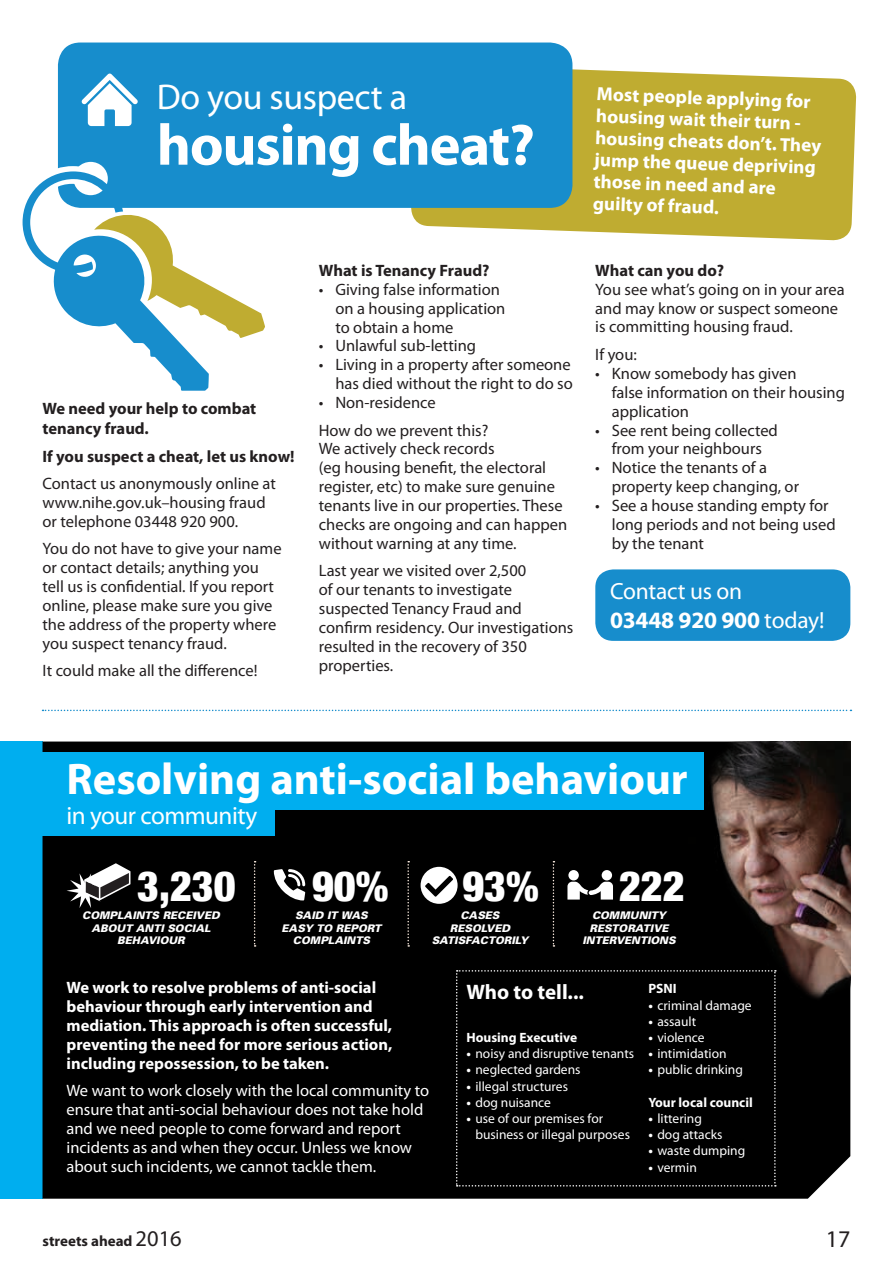
<style>
.page{position:relative;width:893px;height:1263px;background:#fff}
.page>*{position:absolute;margin:0;border:0;box-sizing:border-box;transform-origin:0 0}
.t1{font:700 58.5px "Myriad Pro";letter-spacing:-.02em;color:#fff}
.t2{font:700 44.4px "Myriad Pro";color:#fff}
.t3{font:900 condensed 42px "Helvetica Neue";color:#fff}
.t4{font:36px "Myriad Pro";letter-spacing:-.01em;color:#fff}
.t5{font:25.2px "Myriad Pro";letter-spacing:-.02em;color:#fff}
.t6{font:24px "Myriad Pro";color:#231f20}
.t7{font:700 23.4px "Myriad Pro";letter-spacing:-.01em;color:#fff}
.t8{font:23.4px "Myriad Pro";letter-spacing:-.01em;color:#fff}
.First_Paragraph{font:700 21px "Myriad Pro";letter-spacing:-.005em;color:#fff}
.First_Paragraph-2{font:700 19.05px/21.9px "Myriad Pro";color:#fff}
.Body_Text{font:16.5px/18.9px "Myriad Pro";color:#231f20}
.Body_Text-2{font:16.5px/18.9px "Myriad Pro";color:#fff}
.Body_Text-3{font:700 16.5px/18.9px "Myriad Pro";color:#fff}
.Body_Text-4{font:700 16.5px/19.8px "Myriad Pro";color:#231f20}
.t9{font:700 15px "Myriad Pro";color:#231f20}
.Body_Text-5{font:13.5px/16.2px "Myriad Pro";color:#fff}
.Body_Text-6{font:700 13.5px "Myriad Pro";color:#fff}
.t10{font:italic 900 10.5px/12.6px "Univers";color:#fff;text-align:center}
.s1{font-weight:700}
.s2{font-weight:400}
.s3{font-weight:400;font-size:22.5px}
</style>
<div class="page">
<div style="left:0;top:741px;width:43px;height:458px;background:#00aeef"></div>
<svg style="left:411px;top:64px;width:446px;height:177px;fill:#bfac31"></svg>
<div style="left:43px;top:741px;width:807px;height:458px;background:#000"></div>
<img style="left:597px;top:741px;width:253px;height:303px">
<div style="left:43px;top:752px;width:661px;height:57px;background:#00aeef"></div>
<div style="left:40px;top:756px;width:235px;height:80px;background:#00aeef"></div>
<svg style="left:274px;top:869px;width:31px;height:31px"></svg>
<svg style="left:67px;top:863px;width:63px;height:45px"></svg>
<svg style="left:254px;top:861px;width:2px;height:86px"></svg>
<svg style="left:421px;top:867px;width:37px;height:37px"></svg>
<svg style="left:567px;top:870px;width:46px;height:29px"></svg>
<svg style="left:407px;top:861px;width:2px;height:86px"></svg>
<svg style="left:553px;top:861px;width:1px;height:86px"></svg>
<div style="left:456px;top:970px;width:320px;height:216px;background:#000"></div>
<div style="left:58px;top:43px;width:514px;height:165px;background:#178dcc"></div>
<svg style="left:22px;top:166px;width:243px;height:225px"></svg>
<svg style="left:82px;top:74px;width:56px;height:52px"></svg>
<svg style="left:43px;top:710px;width:808px;height:1px"></svg>
<div style="left:595px;top:569px;width:255px;height:72px;background:#178dcc;border-radius:18px"></div>
<p class="t4" style="left:157px;top:75px;width:252px">Do you suspect a</p>
<p class="t1" style="left:157px;top:107px;width:380px">housing cheat?</p>
<p class="Body_Text-4" style="left:43px;top:398px;width:215px">We need your help to combat tenancy fraud.</p>
<p class="Body_Text-4" style="left:43px;top:446px;width:254px">If you suspect a cheat, let us know!</p>
<p class="Body_Text" style="left:43px;top:474px;width:235px">Contact us anonymously online at www.nihe.gov.uk–housing fraud or telephone 03448 920 900.</p>
<p class="Body_Text" style="left:43px;top:539px;width:241px">You do not have to give your name or contact details; anything you tell us is confidential. If you report online, please make sure you give the address of the property where you suspect tenancy fraud.</p>
<p class="Body_Text" style="left:43px;top:661px;width:216px">It could make all the difference!</p>
<p class="Body_Text-4" style="left:319px;top:260px;width:172px">What is Tenancy Fraud?</p>
<p class="Body_Text" style="left:335px;top:279px;width:172px;text-indent:-16px">• Giving false information on a housing application to obtain a home</p>
<p class="Body_Text" style="left:319px;top:336px;width:159px">• Unlawful sub-letting</p>
<p class="Body_Text" style="left:319px;top:355px;width:255px;text-align:right">• Living in a property after someone has died without the right to do so</p>
<p class="Body_Text" style="left:319px;top:393px;width:118px">• Non-residence</p>
<p class="Body_Text" style="left:319px;top:420px;width:250px">How do we prevent this?<br>We actively check records<br>(eg housing benefit, the electoral register, etc) to make sure genuine tenants live in our properties. These checks are ongoing and can happen without warning at any time.</p>
<p class="Body_Text" style="left:319px;top:561px;width:256px">Last year we visited over 2,500<br>of our tenants to investigate suspected Tenancy Fraud and confirm residency. Our investigations resulted in the recovery of 350 properties.</p>
<p class="First_Paragraph-2" style="left:597px;top:82px;width:228px;rotate:2deg">Most people applying for housing wait their turn - housing cheats don’t. They jump the queue depriving those in need and are guilty of fraud.</p>
<p class="Body_Text" style="left:595px;top:260px;width:251px"><span class="s1">What can you do?<br></span>You see what’s going on in your area and may know or suspect someone is committing housing fraud.</p>
<p class="Body_Text" style="left:595px;top:345px;width:43px">If you:</p>
<p class="Body_Text" style="left:612px;top:364px;width:235px;text-indent:-16px">• Know somebody has given<br>false information on their housing application</p>
<p class="Body_Text" style="left:595px;top:420px;width:184px;text-align:center">• See rent being collected from your neighbours</p>
<p class="Body_Text" style="left:612px;top:458px;width:189px;text-indent:-16px">• Notice the tenants of a property keep changing, or</p>
<p class="Body_Text" style="left:612px;top:496px;width:225px;text-indent:-16px">• See a house standing empty for long periods and not being used by the tenant</p>
<p class="t8" style="left:610px;top:576px;width:134px">Contact us on</p>
<p class="t7" style="left:610px;top:605px;width:216px">03448 920 900 <span class="s2">today!</span></p>
<p class="t2" style="left:67px;top:750px;width:623px">Resolving anti-social behaviour</p>
<p class="t5" style="left:67px;top:800px;width:192px">in your community</p>
<p class="t3" style="left:137px;top:851px;width:100px">3,230</p>
<p class="t10" style="left:82px;top:909px;width:139px">COMPLAINTS RECEIVED<br>ABOUT ANTI SOCIAL<br>BEHAVIOUR</p>
<p class="t3" style="left:312px;top:851px;width:78px">90%</p>
<p class="t10" style="left:282px;top:909px;width:101px">SAID IT WAS<br>EASY TO REPORT<br>COMPLAINTS</p>
<p class="t3" style="left:462px;top:851px;width:78px">93%</p>
<p class="t10" style="left:460px;top:909px;width:41px">CASES</p>
<p class="t10" style="left:432px;top:921px;width:98px">RESOLVED<br>SATISFACTORILY</p>
<p class="t3" style="left:619px;top:851px;width:67px">222</p>
<p class="t10" style="left:582px;top:909px;width:95px">COMMUNITY<br>RESTORATIVE<br>INTERVENTIONS</p>
<p class="Body_Text-3" style="left:67px;top:977px;width:327px">We work to resolve problems of anti-social behaviour through early intervention and mediation. This approach is often successful, preventing the need for more serious action, including repossession, to be taken.</p>
<p class="Body_Text-2" style="left:67px;top:1081px;width:364px">We want to work closely with the local community to ensure that anti-social behaviour does not take hold and we need people to come forward and report incidents as and when they occur. Unless we know about such incidents, we cannot tackle them.</p>
<p class="First_Paragraph" style="left:466px;top:978px;width:119px">Who to tell...</p>
<p class="Body_Text-6" style="left:466px;top:1029px;width:112px">Housing Executive</p>
<p class="Body_Text-5" style="left:466px;top:1045px;width:169px"><span class="s1">•</span> noisy and disruptive tenants</p>
<p class="Body_Text-5" style="left:466px;top:1061px;width:116px"><span class="s1">•</span> neglected gardens</p>
<p class="Body_Text-5" style="left:466px;top:1078px;width:103px"><span class="s1">•</span> illegal structures</p>
<p class="Body_Text-5" style="left:466px;top:1094px;width:86px"><span class="s1">•</span> dog nuisance</p>
<p class="Body_Text-5" style="left:475px;top:1110px;width:156px;text-indent:-9px"><span class="s1">•</span> use of our premises for business or illegal purposes</p>
<p class="Body_Text-6" style="left:648px;top:980px;width:30px">PSNI</p>
<p class="Body_Text-5" style="left:648px;top:997px;width:105px"><span class="s1">•</span> criminal damage</p>
<p class="Body_Text-5" style="left:648px;top:1013px;width:49px"><span class="s1">•</span> assault</p>
<p class="Body_Text-5" style="left:648px;top:1029px;width:58px"><span class="s1">•</span> violence</p>
<p class="Body_Text-5" style="left:648px;top:1045px;width:80px"><span class="s1">•</span> intimidation</p>
<p class="Body_Text-5" style="left:648px;top:1061px;width:96px"><span class="s1">•</span> public drinking</p>
<p class="Body_Text-6" style="left:648px;top:1093px;width:106px">Your local council</p>
<p class="Body_Text-5" style="left:648px;top:1110px;width:55px"><span class="s1">•</span> littering</p>
<p class="Body_Text-5" style="left:648px;top:1126px;width:76px"><span class="s1">•</span> dog attacks</p>
<p class="Body_Text-5" style="left:648px;top:1142px;width:98px"><span class="s1">•</span> waste dumping</p>
<p class="Body_Text-5" style="left:648px;top:1159px;width:50px"><span class="s1">•</span> vermin</p>
<p class="t9" style="left:43px;top:1231px;width:141px">streets ahead <span class="s3">2016</span></p>
<h3 class="t6" style="left:826px;top:1224px;width:26px">17</h3>
</div>
